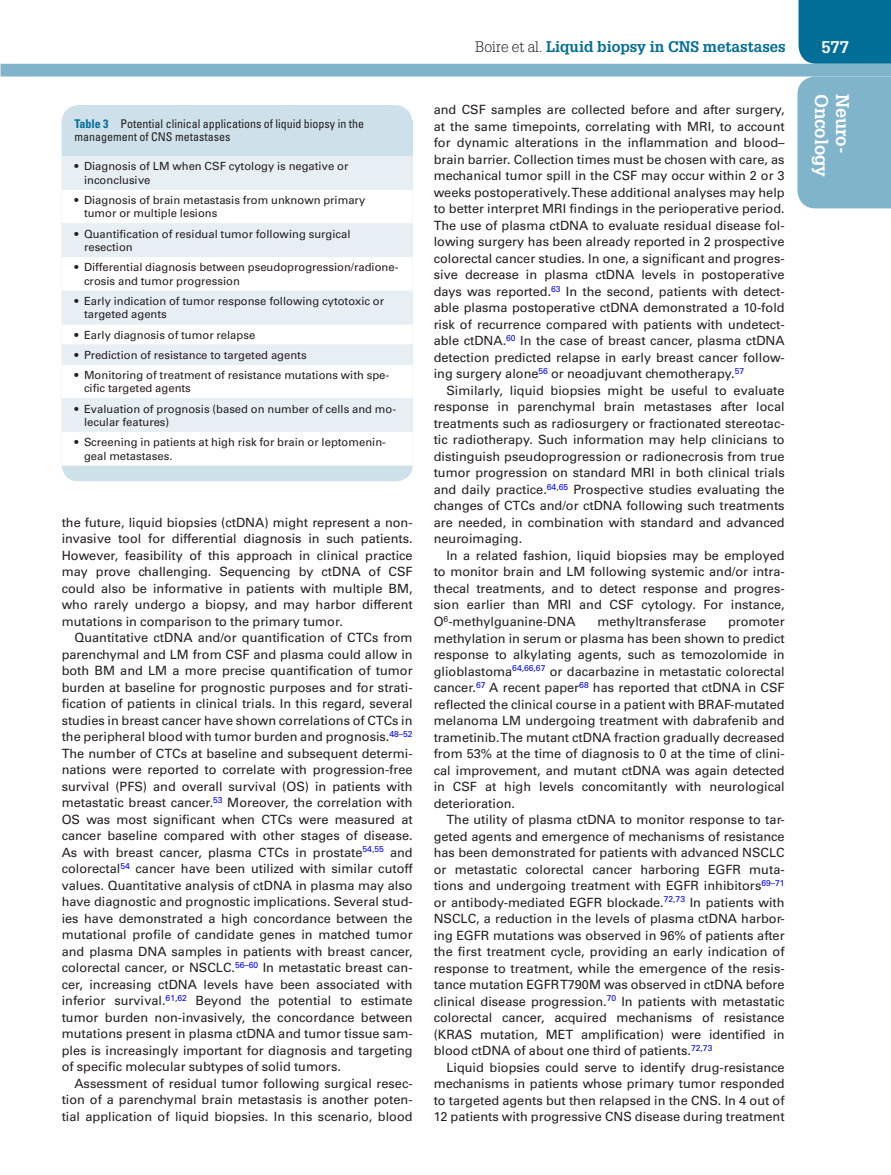
<style>
.page{position:relative;width:891px;height:1175px;background:#fff}
.page>*{position:absolute;margin:0;border:0;box-sizing:border-box;transform-origin:0 0}
.t1{font:700 18px "Glypha LT Std";color:#fff}
.t2{font:700 16.5px "Glypha LT Std";color:#fff}
.t3{font:700 15px "Glypha LT Std";color:#006e96}
.t4{font:12.75px/16.5px "Univers LT Std";color:#231f20;text-align:justify}
.t5{font:condensed 12px/13.5px "Univers LT Std";color:#231f20}
.t6{font:11.25px/13.5px "Univers LT Std";color:#231f20}
.s1{font-weight:700;color:#006e96}
.s2{font-weight:300;color:#231f20}
</style>
<div class="page">
<div style="left:799px;top:0;width:92px;height:64px;background:#006e96"></div>
<div style="left:1px;top:64px;width:890px;height:12px;background:#7fb4ca"></div>
<div style="left:797px;top:76px;width:94px;height:132px;background:#7fb4ca"></div>
<svg style="left:62px;top:119px;width:351px;height:362px;background:#d0e1eb"></svg>
<div style="left:62px;top:120px;width:351px;height:39px;background:#cee0ea"></div>
<div style="left:78px;top:105px;width:317px;height:33px;background:#cee0ea"></div>
<hr style="left:395px;top:105px;width:1px;height:33px;background:#cee0ea">
<div style="left:62px;top:156px;width:351px;height:34px;background:#e8eff4"></div>
<svg style="left:62px;top:190px;width:351px;height:275px"></svg>
<p class="t5" style="left:74px;top:116px;width:291px"><span class="s1">Table 3</span> Potential clinical applications of liquid biopsy in the management of CNS metastases</p>
<p class="t6" style="left:84px;top:159px;width:266px;text-indent:-10px">• Diagnosis of LM when CSF cytology is negative or inconclusive</p>
<p class="t6" style="left:84px;top:193px;width:283px;text-indent:-10px">• Diagnosis of brain metastasis from unknown primary tumor or multiple lesions</p>
<p class="t6" style="left:84px;top:227px;width:268px;text-indent:-10px">• Quantification of residual tumor following surgical resection</p>
<p class="t6" style="left:84px;top:260px;width:316px;text-indent:-10px">• Differential diagnosis between pseudoprogression/radione&shy;crosis and tumor progression</p>
<p class="t6" style="left:84px;top:294px;width:302px;text-indent:-10px">• Early indication of tumor response following cytotoxic or targeted agents</p>
<p class="t6" style="left:74px;top:328px;width:182px">• Early diagnosis of tumor relapse</p>
<p class="t6" style="left:74px;top:348px;width:234px">• Prediction of resistance to targeted agents</p>
<p class="t6" style="left:84px;top:368px;width:307px;text-indent:-10px">• Monitoring of treatment of resistance mutations with spe&shy;cific targeted agents</p>
<p class="t6" style="left:84px;top:402px;width:314px;text-indent:-10px">• Evaluation of prognosis (based on number of cells and mo&shy;lecular features)</p>
<p class="t6" style="left:84px;top:435px;width:303px;text-indent:-10px">• Screening in patients at high risk for brain or leptomenin&shy;geal metastases.</p>
<p class="t4" style="left:62px;top:514px;width:353px">the future, liquid biopsies (ctDNA) might represent a non&shy;invasive tool for differential diagnosis in such patients.<br>However, feasibility of this approach in clinical practice may prove challenging. Sequencing by ctDNA of CSF could also be informative in patients with multiple BM, who rarely undergo a biopsy, and may harbor different mutations in comparison to the primary tumor.</p>
<p class="t4" style="left:62px;top:629px;width:353px;text-indent:13px">Quantitative ctDNA and/or quantification of CTCs from parenchymal and LM from CSF and plasma could allow in both BM and LM a more precise quantification of tumor burden at baseline for prognostic purposes and for strati&shy;fication of patients in clinical trials. In this regard, several studies in breast cancer have shown correlations of CTCs in the peripheral blood with tumor burden and prognosis.<sup>48–52<br></sup>The number of CTCs at baseline and subsequent determi&shy;nations were reported to correlate with progression-free survival (PFS) and overall survival (OS) in patients with metastatic breast cancer.<sup>53</sup> Moreover, the correlation with OS was most significant when CTCs were measured at cancer baseline compared with other stages of disease.<br>As with breast cancer, plasma CTCs in prostate<sup>54</sup><sup>,</sup><sup>55</sup> and colorectal<sup>54</sup> cancer have been utilized with similar cutoff values. Quantitative analysis of ctDNA in plasma may also have diagnostic and prognostic implications. Several stud&shy;ies have demonstrated a high concordance between the mutational profile of candidate genes in matched tumor and plasma DNA samples in patients with breast cancer, colorectal cancer, or NSCLC.<sup>56–60</sup> In metastatic breast can&shy;cer, increasing ctDNA levels have been associated with inferior survival.<sup>61</sup><sup>,</sup><sup>62</sup> Beyond the potential to estimate tumor burden non-invasively, the concordance between mutations present in plasma ctDNA and tumor tissue sam&shy;ples is increasingly important for diagnosis and targeting of specific molecular subtypes of solid tumors.</p>
<p class="t4" style="left:62px;top:1075px;width:353px;text-indent:13px">Assessment of residual tumor following surgical resec&shy;tion of a parenchymal brain metastasis is another poten&shy;tial application of liquid biopsies. In this scenario, blood</p>
<p class="t3" style="left:475px;top:37px;width:312px"><span class="s2">Boire et al.</span> Liquid biopsy in CNS metastases</p>
<p class="t2" style="left:821px;top:37px;width:29px">577</p>
<h1 class="t1" style="left:833px;top:94px;width:85px;rotate:90deg">Oncology</h1>
<h1 class="t1" style="left:854px;top:94px;width:61px;rotate:90deg">Neuro-</h1>
<p class="t4" style="left:434px;top:102px;width:353px">and CSF samples are collected before and after surgery, at the same timepoints, correlating with MRI, to account for dynamic alterations in the inflammation and blood– brain barrier. Collection times must be chosen with care, as mechanical tumor spill in the CSF may occur within 2 or 3 weeks postoperatively. These additional analyses may help to better interpret MRI findings in the perioperative period.<br>The use of plasma ctDNA to evaluate residual disease fol&shy;lowing surgery has been already reported in 2 prospective colorectal cancer studies. In one, a significant and progres&shy;sive decrease in plasma ctDNA levels in postoperative days was reported.<sup>63</sup> In the second, patients with detect&shy;able plasma postoperative ctDNA demonstrated a 10-fold risk of recurrence compared with patients with undetect&shy;able ctDNA.<sup>60</sup> In the case of breast cancer, plasma ctDNA detection predicted relapse in early breast cancer follow&shy;ing surgery alone<sup>56</sup> or neoadjuvant chemotherapy.<sup>57</sup></p>
<p class="t4" style="left:434px;top:382px;width:353px;text-indent:13px">Similarly, liquid biopsies might be useful to evaluate response in parenchymal brain metastases after local treatments such as radiosurgery or fractionated stereotac&shy;tic radiotherapy. Such information may help clinicians to distinguish pseudoprogression or radionecrosis from true tumor progression on standard MRI in both clinical trials and daily practice.<sup>64</sup><sup>,</sup><sup>65</sup> Prospective studies evaluating the changes of CTCs and/or ctDNA following such treatments are needed, in combination with standard and advanced neuroimaging.</p>
<p class="t4" style="left:434px;top:547px;width:353px;text-indent:13px">In a related fashion, liquid biopsies may be employed to monitor brain and LM following systemic and/or intra&shy;thecal treatments, and to detect response and progres&shy;sion earlier than MRI and CSF cytology. For instance, O<sup>6</sup>-methylguanine-DNA</p>
<p class="t4" style="left:597px;top:613px;width:110px">methyltransferase</p>
<p class="t4" style="left:434px;top:613px;width:353px;text-indent:294px">promoter methylation in serum or plasma has been shown to predict response to alkylating agents, such as temozolomide in glioblastoma<sup>64</sup><sup>,</sup><sup>66</sup><sup>,</sup><sup>67</sup> or dacarbazine in metastatic colorectal cancer.<sup>67</sup> A recent paper<sup>68</sup> has reported that ctDNA in CSF reflected the clinical course in a patient with BRAF-mutated melanoma LM undergoing treatment with dabrafenib and trametinib. The mutant ctDNA fraction gradually decreased from 53% at the time of diagnosis to 0 at the time of clini&shy;cal improvement, and mutant ctDNA was again detected in CSF at high levels concomitantly with neurological deterioration.</p>
<p class="t4" style="left:434px;top:811px;width:353px;text-indent:13px">The utility of plasma ctDNA to monitor response to tar&shy;geted agents and emergence of mechanisms of resistance has been demonstrated for patients with advanced NSCLC or metastatic colorectal cancer harboring EGFR muta&shy;tions and undergoing treatment with EGFR inhibitors<sup>69–71 </sup>or antibody-mediated EGFR blockade.<sup>72</sup><sup>,</sup><sup>73</sup> In patients with NSCLC, a reduction in the levels of plasma ctDNA harbor&shy;ing EGFR mutations was observed in 96% of patients after the first treatment cycle, providing an early indication of response to treatment, while the emergence of the resis&shy;tance mutation EGFR T790M was observed in ctDNA before clinical disease progression.<sup>70</sup> In patients with metastatic colorectal cancer, acquired mechanisms of resistance (KRAS mutation, MET amplification) were identified in blood ctDNA of about one third of patients.<sup>72</sup><sup>,</sup><sup>73</sup></p>
<p class="t4" style="left:434px;top:1059px;width:353px;text-indent:13px">Liquid biopsies could serve to identify drug-resistance mechanisms in patients whose primary tumor responded to targeted agents but then relapsed in the CNS. In 4 out of 12 patients with progressive CNS disease during treatment</p>
</div>
